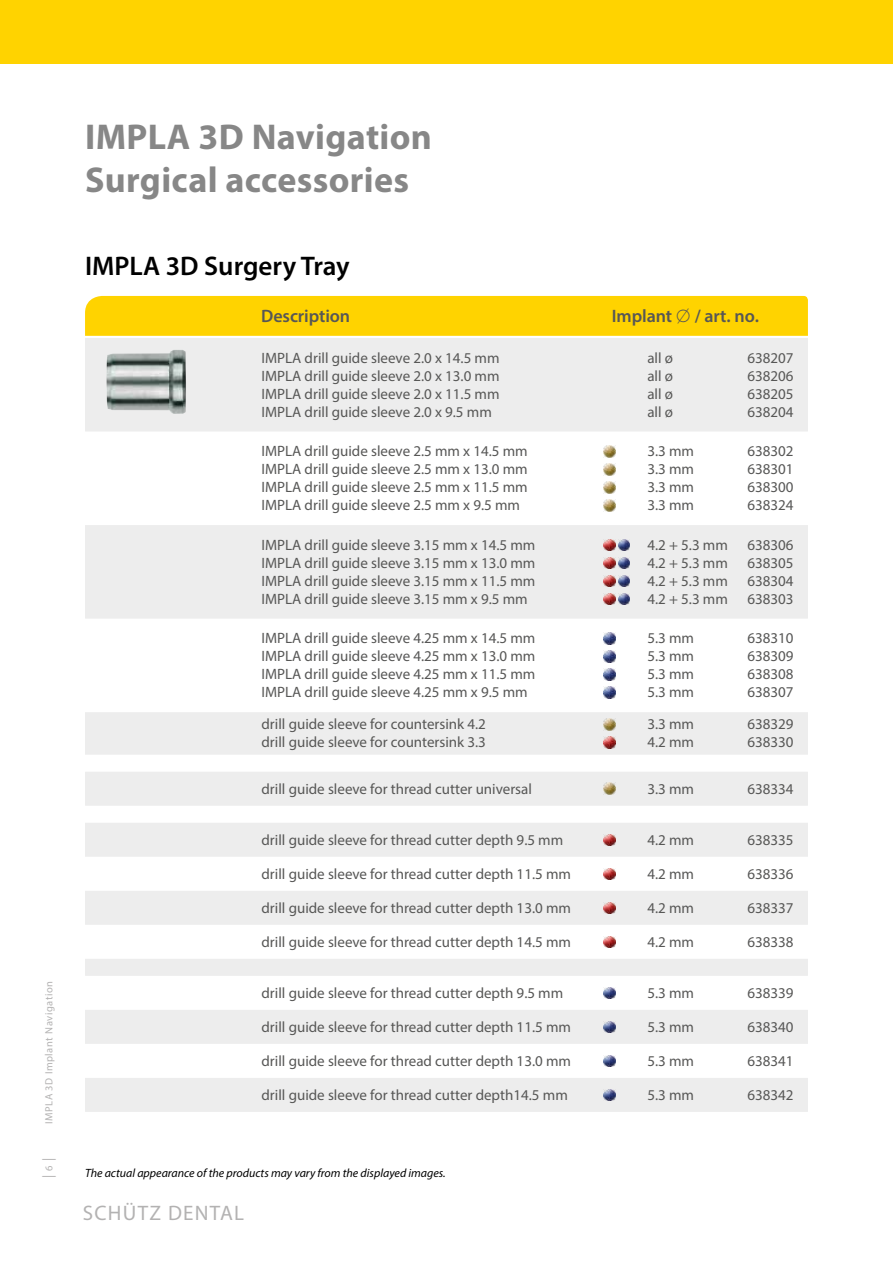
<style>
.page{position:relative;width:893px;height:1263px;background:#fff}
.page>*{position:absolute;margin:0;border:0;box-sizing:border-box;transform-origin:0 0}
.t1{font:700 36px/43.2px "Myriad Pro";letter-spacing:.01em;color:#878787}
.t2{font:600 27px "Myriad Pro";color:#000}
.t3{font:21px "Myriad Pro";letter-spacing:.06em;color:#b3b2b2}
.t4{font:600 18px "Myriad Pro";letter-spacing:-.005em;color:#575756}
.t5{font:15px/18px "Myriad Pro";color:#575756;text-align:justify}
.t6{font:13.5px "Myriad Pro";color:#b3b2b2}
.t7{font:italic 12px "Myriad Pro";color:#000}
.t8{font:10.5px "Myriad Pro";letter-spacing:.05em;color:#b3b2b2}
.s1{font-size:10.5px}
.s2{font-family:"European Pi Two";font-weight:400}
</style>
<div class="page">
<div style="left:0;top:0;width:893px;height:64px;background:#ffd300"></div>
<svg style="left:85px;top:338px;width:723px;height:774px;fill:#ededed"></svg>
<svg style="left:604px;top:446px;width:11px;height:11px"></svg>
<svg style="left:604px;top:464px;width:11px;height:11px"></svg>
<svg style="left:604px;top:482px;width:11px;height:11px"></svg>
<svg style="left:604px;top:500px;width:11px;height:11px"></svg>
<svg style="left:604px;top:539px;width:26px;height:11px"></svg>
<svg style="left:604px;top:557px;width:26px;height:11px"></svg>
<svg style="left:604px;top:575px;width:26px;height:11px"></svg>
<svg style="left:604px;top:593px;width:26px;height:11px"></svg>
<svg style="left:604px;top:633px;width:11px;height:11px"></svg>
<svg style="left:604px;top:651px;width:11px;height:11px"></svg>
<svg style="left:604px;top:669px;width:11px;height:11px"></svg>
<svg style="left:604px;top:687px;width:11px;height:11px"></svg>
<svg style="left:604px;top:719px;width:11px;height:11px"></svg>
<svg style="left:604px;top:737px;width:11px;height:11px"></svg>
<svg style="left:604px;top:783px;width:11px;height:11px"></svg>
<svg style="left:604px;top:834px;width:11px;height:11px"></svg>
<svg style="left:604px;top:868px;width:11px;height:11px"></svg>
<svg style="left:604px;top:902px;width:11px;height:11px"></svg>
<svg style="left:604px;top:936px;width:11px;height:11px"></svg>
<svg style="left:604px;top:987px;width:11px;height:11px"></svg>
<svg style="left:604px;top:1021px;width:11px;height:11px"></svg>
<svg style="left:604px;top:1055px;width:11px;height:11px"></svg>
<svg style="left:604px;top:1089px;width:11px;height:11px"></svg>
<div style="left:85px;top:296px;width:723px;height:40px;background:#ffd300"></div>
<img style="left:106px;top:350px;width:80px;height:64px">
<p class="t8" style="left:43px;top:1124px;width:144px;rotate:-90deg">IMPLA 3D Implant Navigation</p>
<p class="t6" style="left:40px;top:1178px;width:22px;rotate:-90deg">| <span class="s1">6</span> |</p>
<h1 class="t1" style="left:85px;top:114px;width:349px">IMPLA 3D Navigation<br>Surgical accessories</h1>
<h2 class="t2" style="left:85px;top:249px;width:266px">IMPLA 3D Surgery Tray</h2>
<p class="t4" style="left:261px;top:304px;width:91px">Description</p>
<p class="t4" style="left:612px;top:304px;width:148px">Implant <span class="s2">x</span> / art. no.</p>
<p class="t5" style="left:261px;top:348px;width:240px">IMPLA drill guide sleeve 2.0 x 14.5 mm IMPLA drill guide sleeve 2.0 x 13.0 mm IMPLA drill guide sleeve 2.0 x 11.5 mm IMPLA drill guide sleeve 2.0 x 9.5 mm</p>
<p class="t5" style="left:647px;top:348px;width:27px">all ø all ø all ø all ø</p>
<p class="t5" style="left:747px;top:348px;width:48px">638207<br>638206<br>638205<br>638204</p>
<p class="t5" style="left:261px;top:442px;width:268px">IMPLA drill guide sleeve 2.5 mm x 14.5 mm IMPLA drill guide sleeve 2.5 mm x 13.0 mm IMPLA drill guide sleeve 2.5 mm x 11.5 mm IMPLA drill guide sleeve 2.5 mm x 9.5 mm</p>
<p class="t5" style="left:647px;top:442px;width:48px">3.3 mm 3.3 mm 3.3 mm 3.3 mm</p>
<p class="t5" style="left:747px;top:442px;width:48px">638302<br>638301<br>638300<br>638324</p>
<p class="t5" style="left:261px;top:536px;width:275px">IMPLA drill guide sleeve 3.15 mm x 14.5 mm IMPLA drill guide sleeve 3.15 mm x 13.0 mm IMPLA drill guide sleeve 3.15 mm x 11.5 mm IMPLA drill guide sleeve 3.15 mm x 9.5 mm</p>
<p class="t5" style="left:647px;top:536px;width:82px">4.2 + 5.3 mm 4.2 + 5.3 mm 4.2 + 5.3 mm 4.2 + 5.3 mm</p>
<p class="t5" style="left:747px;top:536px;width:48px">638306<br>638305<br>638304<br>638303</p>
<p class="t5" style="left:261px;top:629px;width:275px">IMPLA drill guide sleeve 4.25 mm x 14.5 mm IMPLA drill guide sleeve 4.25 mm x 13.0 mm IMPLA drill guide sleeve 4.25 mm x 11.5 mm IMPLA drill guide sleeve 4.25 mm x 9.5 mm</p>
<p class="t5" style="left:647px;top:629px;width:48px">5.3 mm 5.3 mm 5.3 mm 5.3 mm</p>
<p class="t5" style="left:747px;top:629px;width:48px">638310<br>638309<br>638308<br>638307</p>
<p class="t5" style="left:261px;top:715px;width:226px">drill guide sleeve for countersink 4.2 drill guide sleeve for countersink 3.3</p>
<p class="t5" style="left:647px;top:715px;width:48px">3.3 mm<br>4.2 mm</p>
<p class="t5" style="left:747px;top:715px;width:48px">638329<br>638330</p>
<p class="t5" style="left:261px;top:779px;width:272px">drill guide sleeve for thread cutter universal</p>
<p class="t5" style="left:647px;top:779px;width:48px">3.3 mm</p>
<p class="t5" style="left:747px;top:779px;width:48px">638334</p>
<p class="t5" style="left:261px;top:830px;width:303px">drill guide sleeve for thread cutter depth 9.5 mm</p>
<p class="t5" style="left:647px;top:830px;width:48px">4.2 mm</p>
<p class="t5" style="left:747px;top:830px;width:48px">638335</p>
<p class="t5" style="left:261px;top:864px;width:311px">drill guide sleeve for thread cutter depth 11.5 mm</p>
<p class="t5" style="left:647px;top:864px;width:48px">4.2 mm</p>
<p class="t5" style="left:747px;top:864px;width:48px">638336</p>
<p class="t5" style="left:261px;top:898px;width:311px">drill guide sleeve for thread cutter depth 13.0 mm</p>
<p class="t5" style="left:647px;top:898px;width:48px">4.2 mm</p>
<p class="t5" style="left:747px;top:898px;width:48px">638337</p>
<p class="t5" style="left:261px;top:932px;width:311px">drill guide sleeve for thread cutter depth 14.5 mm</p>
<p class="t5" style="left:647px;top:932px;width:48px">4.2 mm</p>
<p class="t5" style="left:747px;top:932px;width:48px">638338</p>
<p class="t5" style="left:261px;top:984px;width:303px">drill guide sleeve for thread cutter depth 9.5 mm</p>
<p class="t5" style="left:647px;top:984px;width:48px">5.3 mm</p>
<p class="t5" style="left:747px;top:984px;width:48px">638339</p>
<p class="t5" style="left:261px;top:1018px;width:311px">drill guide sleeve for thread cutter depth 11.5 mm</p>
<p class="t5" style="left:647px;top:1018px;width:48px">5.3 mm</p>
<p class="t5" style="left:747px;top:1018px;width:48px">638340</p>
<p class="t5" style="left:261px;top:1052px;width:311px">drill guide sleeve for thread cutter depth 13.0 mm</p>
<p class="t5" style="left:647px;top:1052px;width:48px">5.3 mm</p>
<p class="t5" style="left:747px;top:1052px;width:48px">638341</p>
<p class="t5" style="left:261px;top:1086px;width:308px">drill guide sleeve for thread cutter depth14.5 mm</p>
<p class="t5" style="left:647px;top:1086px;width:48px">5.3 mm</p>
<p class="t5" style="left:747px;top:1086px;width:48px">638342</p>
<p class="t7" style="left:85px;top:1166px;width:362px">The actual appearance of the products may vary from the displayed images.</p>
<h3 class="t3" style="left:83px;top:1200px;width:163px">SCHÜTZ DENTAL</h3>
</div>
